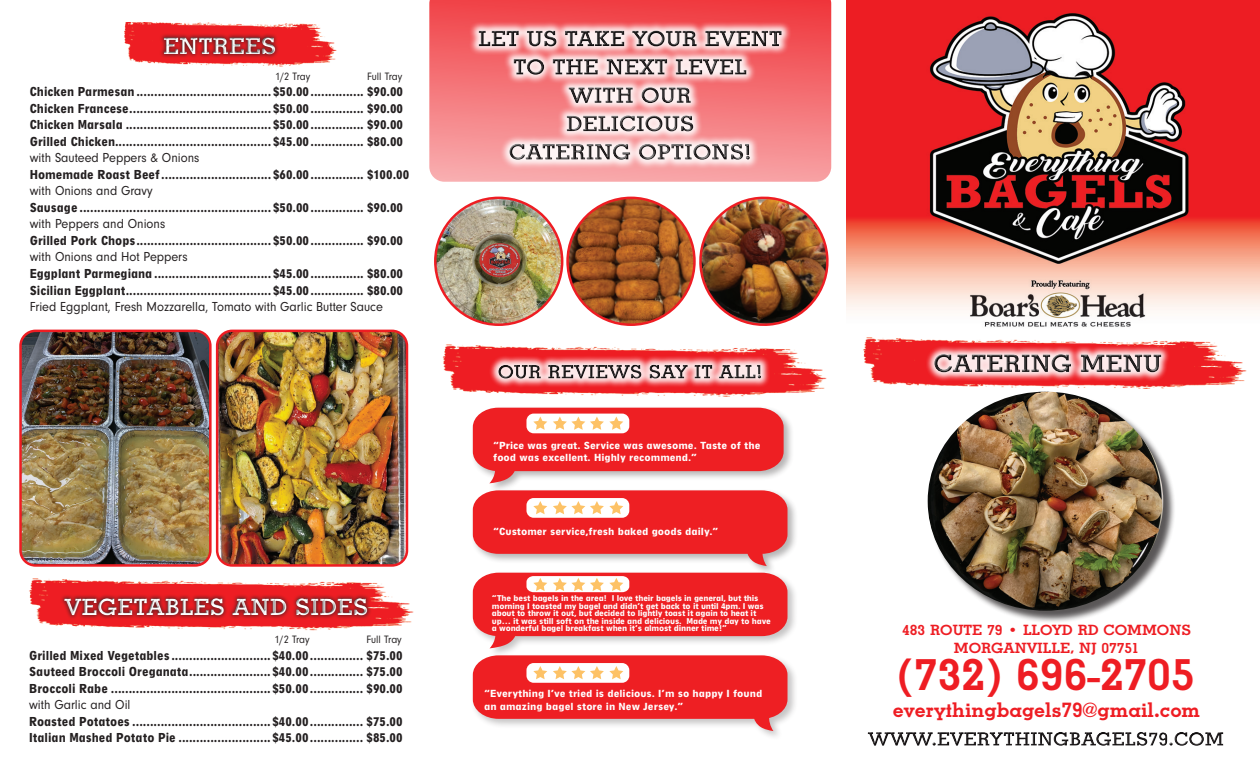
<style>
.page{position:relative;width:1260px;height:765px;background:#fff}
.page>*{position:absolute;margin:0;border:0;box-sizing:border-box;transform-origin:0 0}
.t1{font:500 47.25px "Memphis T";color:#ee1d23;scale:1.05 1}
.t2{font:500 24.62px "Memphis T";color:#fff;scale:1.04 1}
.t3{font:500 21.88px "Memphis T";color:#ee1d23}
.t4{font:500 15.38px/18.4px "Memphis T";color:#ee1d23;text-align:center;scale:1.05 1}
.t5{font:13.5px/16.5px "Neuzeit Gro T Blac Cond";color:#231f20;text-align:justify;scale:.94 1}
.t6{font:13.5px "Neuzeit Gro T";color:#231f20;scale:.94 1}
.t7{font:11.12px "Neuzeit Gro T";letter-spacing:-.005em;color:#231f20;scale:.94 1}
.t8{font:10.75px/12.4px "Neuzeit Gro T Blac Cond";color:#fff;scale:1.05 1}
.t9{font:8.75px/7.5px "Neuzeit Gro T Blac Cond";letter-spacing:-.02em;color:#fff;scale:1.05 1}
</style>
<div class="page">
<svg style="left:429px;top:0;width:402px;height:182px;background:#f36f72"></svg>
<img style="left:846px;top:0;width:414px;height:327px">
<div style="left:860px;top:727px;width:371px;height:25px;background:#231f20;opacity:.75"></div>
<img style="left:435px;top:198px;width:127px;height:127px;border-radius:63px">
<img style="left:568px;top:198px;width:126px;height:127px;border-radius:63px">
<img style="left:699px;top:196px;width:130px;height:130px">
<img style="left:408px;top:343px;width:419px;height:64px">
<div style="left:489px;top:355px;width:281px;height:33px;background:#fff;opacity:.91"></div>
<div style="left:490px;top:360px;width:279px;height:24px;background:#231f20;opacity:.75"></div>
<div style="left:470px;top:405px;width:328px;height:171px;background:#231f20;opacity:.33"></div>
<svg style="left:473px;top:408px;width:311px;height:75px;background:#ee5254"></svg>
<svg style="left:473px;top:490px;width:315px;height:76px"></svg>
<div style="left:470px;top:570px;width:328px;height:171px;background:#231f20;opacity:.26"></div>
<svg style="left:473px;top:573px;width:314px;height:75px;background:#ee4f51"></svg>
<svg style="left:473px;top:655px;width:315px;height:76px"></svg>
<img style="left:863px;top:337px;width:384px;height:55px">
<div style="left:925px;top:345px;width:245px;height:37px;background:#fff;opacity:.91"></div>
<div style="left:926px;top:348px;width:244px;height:26px;background:#fff;opacity:.75"></div>
<div style="left:926px;top:350px;width:244px;height:31px;background:#231f20;opacity:.75"></div>
<img style="left:124px;top:23px;width:213px;height:44px">
<div style="left:149px;top:32px;width:141px;height:29px;background:#231f20;opacity:.75"></div>
<img style="left:29px;top:578px;width:385px;height:53px">
<div style="left:50px;top:593px;width:332px;height:28px;background:#231f20;opacity:.75"></div>
<img style="left:22px;top:332px;width:187px;height:232px">
<div style="left:19px;top:330px;width:193px;height:237px;border:2px solid #ee1d23;border-radius:15px"></div>
<img style="left:218px;top:331px;width:188px;height:233px">
<div style="left:216px;top:330px;width:192px;height:237px;border:2px solid #ee1d23;border-radius:15px"></div>
<div style="left:929px;top:393px;width:247px;height:231px;background:#231f20;opacity:.75"></div>
<img style="left:928px;top:392px;width:235px;height:219px">
<div style="left:469px;top:20px;width:322px;height:150px;background:#fff;opacity:.91"></div>
<div style="left:470px;top:25px;width:320px;height:143px;background:#231f20;opacity:.75"></div>
<h2 class="t2" style="left:163px;top:32px;width:110px">ENTREES</h2>
<p class="t7" style="left:275px;top:70px;width:39px">1/2 Tray</p>
<p class="t7" style="left:367px;top:70px;width:39px">Full Tray</p>
<p class="t5" style="left:30px;top:83px;width:399px">Chicken Parmesan ......................................$50.00............... $90.00<br>Chicken Francese........................................$50.00............... $90.00<br>Chicken Marsala .........................................$50.00............... $90.00<br>Grilled Chicken............................................$45.00............... $80.00</p>
<p class="t6" style="left:30px;top:151px;width:182px">with Sauteed Peppers &amp; Onions</p>
<p class="t5" style="left:30px;top:166px;width:405px">Homemade Roast Beef...............................$60.00............... $100.00</p>
<p class="t6" style="left:30px;top:184px;width:132px">with Onions and Gravy</p>
<p class="t5" style="left:30px;top:199px;width:399px">Sausage ......................................................$50.00............... $90.00</p>
<p class="t6" style="left:30px;top:217px;width:146px">with Peppers and Onions</p>
<p class="t5" style="left:30px;top:232px;width:399px">Grilled Pork Chops......................................$50.00............... $90.00</p>
<p class="t6" style="left:30px;top:250px;width:169px">with Onions and Hot Peppers</p>
<p class="t5" style="left:30px;top:265px;width:399px">Eggplant Parmegiana .................................$45.00............... $80.00<br>Sicilian Eggplant.........................................$45.00............... $80.00</p>
<p class="t6" style="left:30px;top:299px;width:377px">Fried Eggplant, Fresh Mozzarella, Tomato with Garlic Butter Sauce</p>
<h2 class="t2" style="left:65px;top:593px;width:293px">VEGETABLES AND SIDES</h2>
<p class="t7" style="left:274px;top:634px;width:39px">1/2 Tray</p>
<p class="t7" style="left:367px;top:634px;width:39px">Full Tray</p>
<p class="t5" style="left:29px;top:647px;width:399px">Grilled Mixed Vegetables ............................$40.00............... $75.00<br>Sauteed Broccoli Oreganata.......................$40.00............... $75.00<br>Broccoli Rabe .............................................$50.00............... $90.00</p>
<p class="t6" style="left:29px;top:698px;width:109px">with Garlic and Oil</p>
<p class="t5" style="left:29px;top:713px;width:399px">Roasted Potatoes .......................................$40.00............... $75.00<br>Italian Mashed Potato Pie ..........................$45.00............... $85.00</p>
<p class="t8" style="left:493px;top:439px;width:256px">“Price was great. Service was awesome. Taste of the food was excellent. Highly recommend.”</p>
<p class="t8" style="left:493px;top:525px;width:216px">“Customer service,fresh baked goods daily.”</p>
<p class="t9" style="left:492px;top:595px;width:267px">“The best bagels in the area! I love their bagels in general, but this morning I toasted my bagel and didn’t get back to it until 4pm. I was about to throw it out, but decided to lightly toast it again to heat it up… it was still soft on the inside and delicious. Made my day to have a wonderful bagel breakfast when it’s almost dinner time!”</p>
<p class="t8" style="left:484px;top:687px;width:266px">“Everything I’ve tried is delicious. I’m so happy I found an amazing bagel store in New Jersey.”</p>
<p class="t4" style="left:902px;top:620px;width:277px">483 ROUTE 79 • LLOYD RD COMMONS<br>MORGANVILLE, NJ 07751</p>
<h1 class="t1" style="left:898px;top:648px;width:284px">(732) 696-2705</h1>
<h3 class="t3" style="left:893px;top:697px;width:309px">everythingbagels79@gmail.com</h3>
</div>
